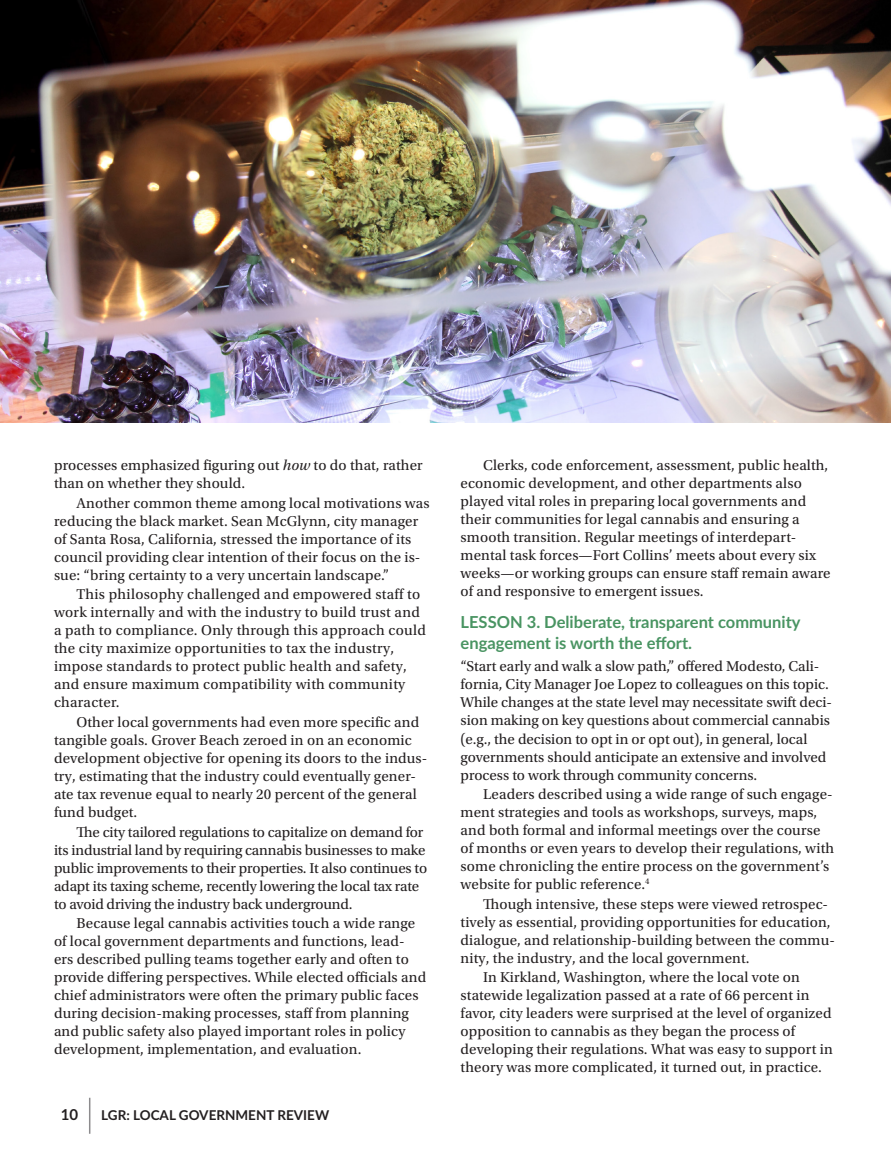
<style>
.page{position:relative;width:891px;height:1175px;background:#fff}
.page>*{position:absolute;margin:0;border:0;box-sizing:border-box;transform-origin:0 0}
.hb{font:700 16.5px/21px "Lato";color:#499462}
.t{font:15px/18px "Utopia Std";letter-spacing:.01em;color:#231f20}
.t1{font:15px/18px "Utopia Std";color:#231f20}
.t-2{font:15px/18px "Utopia Std";letter-spacing:-.01em;color:#231f20}
.None-2{font:700 15px "Lato";color:#231f20}
.t2{font:700 13.5px "Lato";color:#231f20}
.s1{font-style:italic}
</style>
<div class="page">
<hr style="left:89px;top:1097px;width:1px;height:36px;background:#8c8b8d">
<img style="left:0;top:0;width:891px;height:423px">
<p class="t" style="left:54px;top:457px;width:370px">processes emphasized figuring out <span class="s1">how</span> to do that, rather than on whether they should.</p>
<p class="t" style="left:54px;top:494px;width:377px;text-indent:22px">Another common theme among local motivations was reducing the black market. Sean McGlynn, city manager of Santa Rosa, California, stressed the importance of its council providing clear intention of their focus on the is&shy;sue: “bring certainty to a very uncertain landscape.”</p>
<p class="t" style="left:54px;top:586px;width:373px;text-indent:22px">This philosophy challenged and empowered staff to work internally and with the industry to build trust and a path to compliance. Only through this approach could the city maximize opportunities to tax the industry, impose standards to protect public health and safety, and ensure maximum compatibility with community character.</p>
<p class="t" style="left:54px;top:713px;width:375px;text-indent:22px">Other local governments had even more specific and tangible goals. Grover Beach zeroed in on an economic development objective for opening its doors to the indus&shy;try, estimating that the industry could eventually gener&shy;ate tax revenue equal to nearly 20 percent of the general fund budget.</p>
<p class="t-2" style="left:54px;top:823px;width:375px;text-indent:22px">The city tailored regulations to capitalize on demand for its industrial land by requiring cannabis businesses to make public improvements to their properties. It also continues to adapt its taxing scheme, recently lowering the local tax rate to avoid driving the industry back underground.</p>
<p class="t" style="left:54px;top:914px;width:374px;text-indent:22px">Because legal cannabis activities touch a wide range of local government departments and functions, lead&shy;ers described pulling teams together early and often to provide differing perspectives. While elected officials and chief administrators were often the primary public faces during decision-making processes, staff from planning and public safety also played important roles in policy development, implementation, and evaluation.</p>
<p class="None-2" style="left:61px;top:1103px;width:19px">10</p>
<p class="t2" style="left:101px;top:1104px;width:229px">LGR: LOCAL GOVERNMENT REVIEW</p>
<p class="t" style="left:461px;top:457px;width:372px;text-indent:22px">Clerks, code enforcement, assessment, public health, economic development, and other departments also played vital roles in preparing local governments and their communities for legal cannabis and ensuring a smooth transition. Regular meetings of interdepart&shy;mental task forces—Fort Collins’ meets about every six weeks—or working groups can ensure staff remain aware of and responsive to emergent issues.</p>
<p class="hb" style="left:461px;top:610px;width:342px">LESSON 3. Deliberate, transparent community engagement is worth the effort.</p>
<p class="t1" style="left:461px;top:658px;width:373px">“Start early and walk a slow path,” offered Modesto, Cali&shy;fornia, City Manager Joe Lopez to colleagues on this topic.<br>While changes at the state level may necessitate swift deci&shy;sion making on key questions about commercial cannabis (e.g., the decision to opt in or opt out), in general, local governments should anticipate an extensive and involved process to work through community concerns.</p>
<p class="t" style="left:461px;top:785px;width:375px;text-indent:22px">Leaders described using a wide range of such engage&shy;ment strategies and tools as workshops, surveys, maps, and both formal and informal meetings over the course of months or even years to develop their regulations, with some chronicling the entire process on the government’s website for public reference.<sup>4</sup></p>
<p class="t" style="left:461px;top:895px;width:376px;text-indent:22px">Though intensive, these steps were viewed retrospec&shy;tively as essential, providing opportunities for education, dialogue, and relationship-building between the commu&shy;nity, the industry, and the local government.</p>
<p class="t" style="left:461px;top:968px;width:374px;text-indent:22px">In Kirkland, Washington, where the local vote on statewide legalization passed at a rate of 66 percent in favor, city leaders were surprised at the level of organized opposition to cannabis as they began the process of developing their regulations. What was easy to support in theory was more complicated, it turned out, in practice.</p>
</div>
